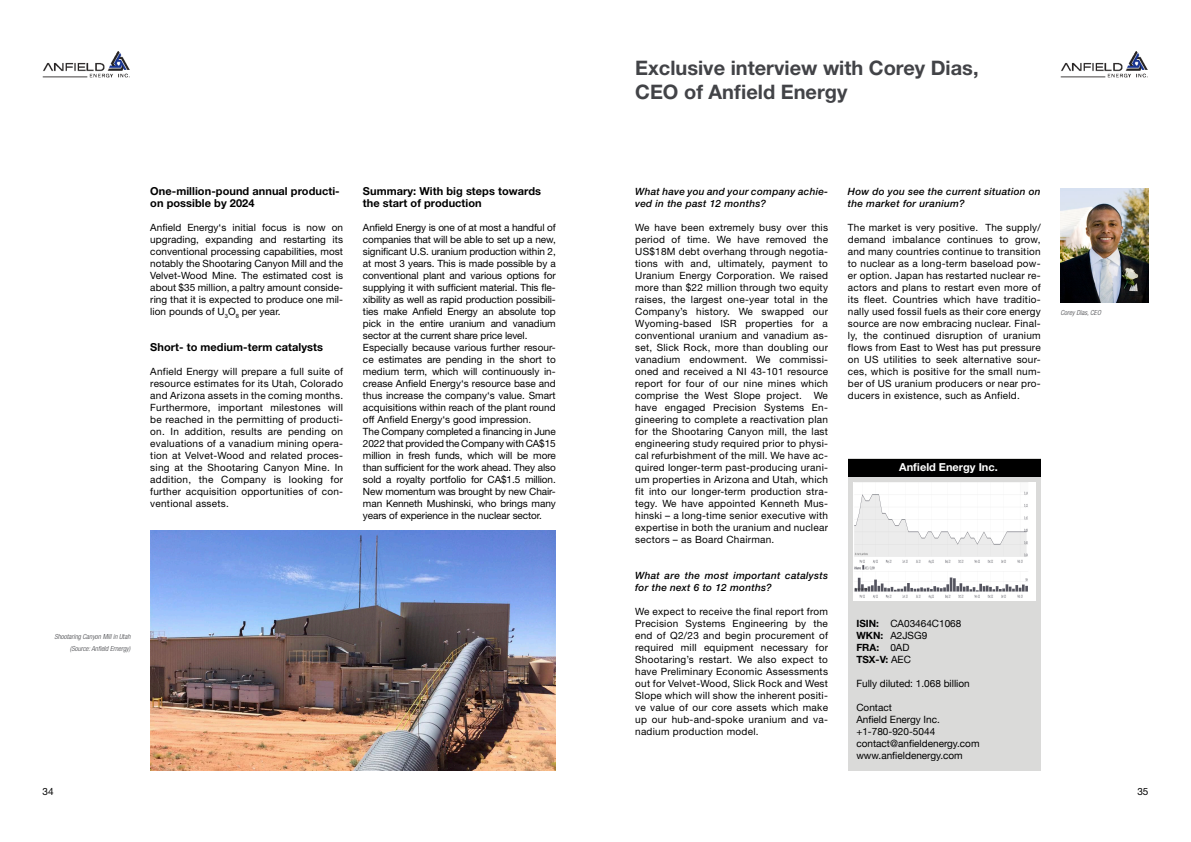
<style>
.page{position:relative;width:1191px;height:842px;background:#fff}
.page>*{position:absolute;margin:0;border:0;box-sizing:border-box;transform-origin:0 0}
.t1{font:700 20px/24px "Helvetica Neue";color:#424347}
.t2{font:700 11px/12px "Helvetica Neue";letter-spacing:.005em;color:#000}
.t3{font:700 11px "Helvetica Neue";color:#fff}
.t4{font:10px/12px "Helvetica Neue";letter-spacing:-.01em;color:#000;text-align:justify}
.t5{font:italic 500 10px/12px "Helvetica Neue";letter-spacing:.025em;color:#000}
.t6{font:10px/12px "Helvetica Neue";color:#000}
.t7{font:italic 300 condensed 7px/12px "Helvetica Neue";color:#424347;text-align:right}
.s1{font-weight:700}
</style>
<div class="page">
<div style="left:848px;top:459px;width:192px;height:312px;background:#dadad9"></div>
<div style="left:848px;top:459px;width:192px;height:17px;background:#000"></div>
<img style="left:853px;top:482px;width:182px;height:118px">
<img style="left:1060px;top:189px;width:88px;height:114px">
<img style="left:1060px;top:51px;width:88px;height:27px">
<img style="left:43px;top:51px;width:87px;height:27px">
<img style="left:150px;top:531px;width:406px;height:240px">
<p class="t2" style="left:150px;top:185px;width:191px">One-million-pound annual producti&shy;on possible by 2024</p>
<p class="t4" style="left:150px;top:221px;width:194px">Anfield Energy‘s initial focus is now on upgrading, expanding and restarting its conventional processing capabilities, most notably the Shootaring Canyon Mill and the Velvet-Wood Mine. The estimated cost is about $35 million, a paltry amount conside&shy;ring that it is expected to produce one mil&shy;lion pounds of U<sub>3</sub>O<sub>8</sub> per year.</p>
<p class="t2" style="left:150px;top:341px;width:174px">Short- to medium-term catalysts</p>
<p class="t4" style="left:150px;top:365px;width:194px">Anfield Energy will prepare a full suite of resource estimates for its Utah, Colorado and Arizona assets in the coming months.<br>Furthermore, important milestones will be reached in the permitting of producti&shy;on. In addition, results are pending on evaluations of a vanadium mining opera&shy;tion at Velvet-Wood and related proces&shy;sing at the Shootaring Canyon Mine. In addition, the Company is looking for further acquisition opportunities of con&shy;ventional assets.</p>
<p class="t2" style="left:363px;top:185px;width:180px">Summary: With big steps towards the start of production</p>
<p class="t4" style="left:363px;top:221px;width:194px;text-align:left">Anfield Energy is one of at most a handful of companies that will be able to set up a new, significant U.S. uranium production within 2, at most 3 years. This is made possible by a conventional plant and various options for supplying it with sufficient material. This fle&shy;xibility as well as rapid production possibili&shy;ties make Anfield Energy an absolute top pick in the entire uranium and vanadium sector at the current share price level.<br>Especially because various further resour&shy;ce estimates are pending in the short to medium term, which will continuously in&shy;crease Anfield Energy‘s resource base and thus increase the company‘s value. Smart acquisitions within reach of the plant round off Anfield Energy‘s good impression.<br>The Company completed a financing in June 2022 that provided the Company with CA$15 million in fresh funds, which will be more than sufficient for the work ahead. They also sold a royalty portfolio for CA$1.5 million.<br>New momentum was brought by new Chair&shy;man Kenneth Mushinski, who brings many years of experience in the nuclear sector.</p>
<p class="t7" style="left:54px;top:630px;width:78px">Shootaring Canyon Mill in Utah (Source: Anfield Ernergy)</p>
<h1 class="t1" style="left:635px;top:55px;width:345px">Exclusive interview with Corey Dias,<br>CEO of Anfield Energy</h1>
<p class="t5" style="left:635px;top:185px;width:194px">What have you and your company achie&shy;ved in the past 12 months?</p>
<p class="t4" style="left:635px;top:221px;width:194px">We have been extremely busy over this period of time. We have removed the US$18M debt overhang through negotia&shy;tions with and, ultimately, payment to Uranium Energy Corporation. We raised more than $22 million through two equity raises, the largest one-year total in the Company’s history. We swapped our Wyoming-based ISR properties for a conventional uranium and vanadium as&shy;set, Slick Rock, more than doubling our vanadium endowment. We commissi&shy;oned and received a NI 43-101 resource report for four of our nine mines which comprise the West Slope project. We have engaged Precision Systems En&shy;gineering to complete a reactivation plan for the Shootaring Canyon mill, the last engineering study required prior to physi&shy;cal refurbishment of the mill. We have ac&shy;quired longer-term past-producing urani&shy;um properties in Arizona and Utah, which fit into our longer-term production stra&shy;tegy. We have appointed Kenneth Mus&shy;hinski – a long-time senior executive with expertise in both the uranium and nuclear sectors – as Board Chairman.</p>
<p class="t5" style="left:635px;top:569px;width:194px">What are the most important catalysts for the next 6 to 12 months?</p>
<p class="t4" style="left:635px;top:605px;width:194px">We expect to receive the final report from Precision Systems Engineering by the end of Q2/23 and begin procurement of required mill equipment necessary for Shootaring’s restart. We also expect to have Preliminary Economic Assessments out for Velvet-Wood, Slick Rock and West Slope which will show the inherent positi&shy;ve value of our core assets which make up our hub-and-spoke uranium and va&shy;nadium production model.</p>
<p class="t5" style="left:848px;top:185px;width:194px">How do you see the current situation on the market for uranium?</p>
<p class="t4" style="left:848px;top:221px;width:194px">The market is very positive. The supply/ demand imbalance continues to grow, and many countries continue to transition to nuclear as a long-term baseload pow&shy;er option. Japan has restarted nuclear re&shy;actors and plans to restart even more of its fleet. Countries which have traditio&shy;nally used fossil fuels as their core energy source are now embracing nuclear. Final&shy;ly, the continued disruption of uranium flows from East to West has put pressure on US utilities to seek alternative sour&shy;ces, which is positive for the small num&shy;ber of US uranium producers or near pro&shy;ducers in existence, such as Anfield.</p>
<p class="t3" style="left:899px;top:460px;width:100px">Anfield Energy Inc.</p>
<p class="t6" style="left:856px;top:618px;width:106px"><span class="s1">ISIN:</span> CA03464C1068<br><span class="s1">WKN:</span> A2JSG9<br><span class="s1">FRA:</span> 0AD<br><span class="s1">TSX-V:</span> AEC</p>
<p class="t6" style="left:856px;top:678px;width:115px">Fully diluted: 1.068 billion</p>
<p class="t4" style="left:856px;top:701px;width:37px">Contact</p>
<p class="t6" style="left:856px;top:714px;width:125px">Anfield Energy Inc. +1-780-920-5044 contact@anfieldenergy.com www.anfieldenergy.com</p>
<p class="t7" style="left:1060px;top:306px;width:42px">Corey Dias, CEO</p>
<p class="t4" style="left:43px;top:785px;width:13px">34</p>
<p class="t4" style="left:1137px;top:785px;width:13px">35</p>
</div>
